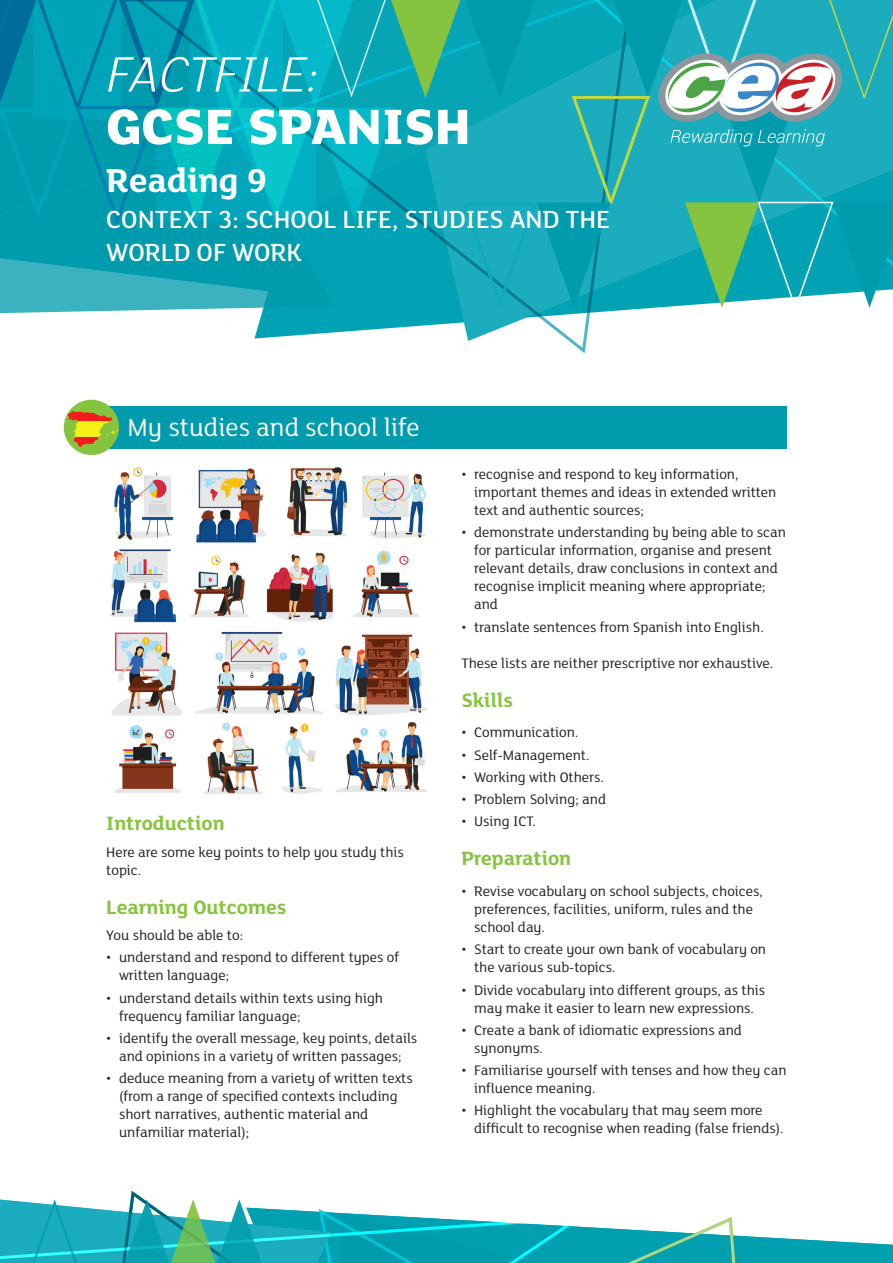
<style>
.page{position:relative;width:893px;height:1263px;background:#fff}
.page>*{position:absolute;margin:0;border:0;box-sizing:border-box;transform-origin:0 0}
.t1{font:800 54px "FS Lola";color:#fff}
.t2{font:italic 300 54px "FS Lola";color:#fff}
.t3{font:700 36px "FS Lola";color:#fff}
.t4{font:500 27px/32.4px "FS Lola";color:#fff}
.t5{font:27px "FS Lola";color:#fff}
.t6{font:700 21px "FS Lola";color:#86c43f}
.Body_Text{font:15px/18px "FS Lola";color:#231f20}
</style>
<div class="page">
<svg style="left:0;top:312px;width:598px;height:42px"></svg>
<svg style="left:0;top:0;width:893px;height:312px;background:#1aaab5"></svg>
<div style="left:106px;top:406px;width:681px;height:42px;background:#009bac"></div>
<div style="left:66px;top:402px;width:51px;height:51px;background:#86c43f;border-radius:50%"></div>
<div style="left:64px;top:400px;width:55px;height:55px;border:4px solid #86c43f;border-radius:50%"></div>
<svg style="left:68px;top:411px;width:50px;height:36px"></svg>
<svg style="left:0;top:1191px;width:893px;height:72px"></svg>
<img style="left:111px;top:468px;width:316px;height:325px">
<p class="t2" style="left:106px;top:39px;width:214px">FACTFILE:</p>
<p class="t1" style="left:106px;top:89px;width:366px">GCSE SPANISH</p>
<p class="t3" style="left:106px;top:155px;width:162px">Reading 9</p>
<p class="t4" style="left:106px;top:202px;width:505px">CONTEXT 3: SCHOOL LIFE, STUDIES AND THE<br>WORLD OF WORK</p>
<h1 class="t5" style="left:128px;top:409px;width:294px">My studies and school life</h1>
<h2 class="t6" style="left:106px;top:809px;width:120px">Introduction</h2>
<p class="Body_Text" style="left:106px;top:842px;width:299px">Here are some key points to help you study this topic.</p>
<h2 class="t6" style="left:106px;top:892px;width:182px">Learning Outcomes</h2>
<p class="Body_Text" style="left:106px;top:926px;width:138px">You should be able to:</p>
<p class="Body_Text" style="left:119px;top:948px;width:282px;text-indent:-13px">• understand and respond to different types of written language;</p>
<p class="Body_Text" style="left:119px;top:988px;width:265px;text-indent:-13px">• understand details within texts using high frequency familiar language;</p>
<p class="Body_Text" style="left:106px;top:1028px;width:312px;text-align:center">• identify the overall message, key points, details and opinions in a variety of written passages;</p>
<p class="Body_Text" style="left:119px;top:1069px;width:295px;text-indent:-13px">• deduce meaning from a variety of written texts (from a range of specified contexts including short narratives, authentic material and unfamiliar material);</p>
<p class="Body_Text" style="left:474px;top:464px;width:304px;text-indent:-13px">• recognise and respond to key information, important themes and ideas in extended written text and authentic sources;</p>
<p class="Body_Text" style="left:474px;top:523px;width:313px;text-indent:-13px">• demonstrate understanding by being able to scan for particular information, organise and present relevant details, draw conclusions in context and recognise implicit meaning where appropriate; and</p>
<p class="Body_Text" style="left:461px;top:617px;width:304px">• translate sentences from Spanish into English.</p>
<p class="Body_Text" style="left:461px;top:653px;width:313px">These lists are neither prescriptive nor exhaustive.</p>
<h2 class="t6" style="left:461px;top:685px;width:53px">Skills</h2>
<p class="Body_Text" style="left:461px;top:723px;width:119px">• Communication.</p>
<p class="Body_Text" style="left:461px;top:745px;width:130px">• Self-Management.</p>
<p class="Body_Text" style="left:461px;top:767px;width:144px">• Working with Others.</p>
<p class="Body_Text" style="left:461px;top:789px;width:146px">• Problem Solving; and</p>
<p class="Body_Text" style="left:461px;top:812px;width:76px">• Using ICT.</p>
<h2 class="t6" style="left:461px;top:844px;width:111px">Preparation</h2>
<p class="Body_Text" style="left:474px;top:881px;width:290px;text-indent:-13px">• Revise vocabulary on school subjects, choices, preferences, facilities, uniform, rules and the school day.</p>
<p class="Body_Text" style="left:474px;top:940px;width:294px;text-indent:-13px">• Start to create your own bank of vocabulary on the various sub-topics.</p>
<p class="Body_Text" style="left:461px;top:980px;width:305px;text-align:center">• Divide vocabulary into different groups, as this may make it easier to learn new expressions.</p>
<p class="Body_Text" style="left:474px;top:1020px;width:269px;text-indent:-13px">• Create a bank of idiomatic expressions and synonyms.</p>
<p class="Body_Text" style="left:474px;top:1061px;width:314px;text-indent:-13px">• Familiarise yourself with tenses and how they can influence meaning.</p>
<p class="Body_Text" style="left:474px;top:1101px;width:311px;text-indent:-13px">• Highlight the vocabulary that may seem more difficult to recognise when reading (false friends).</p>
</div>
